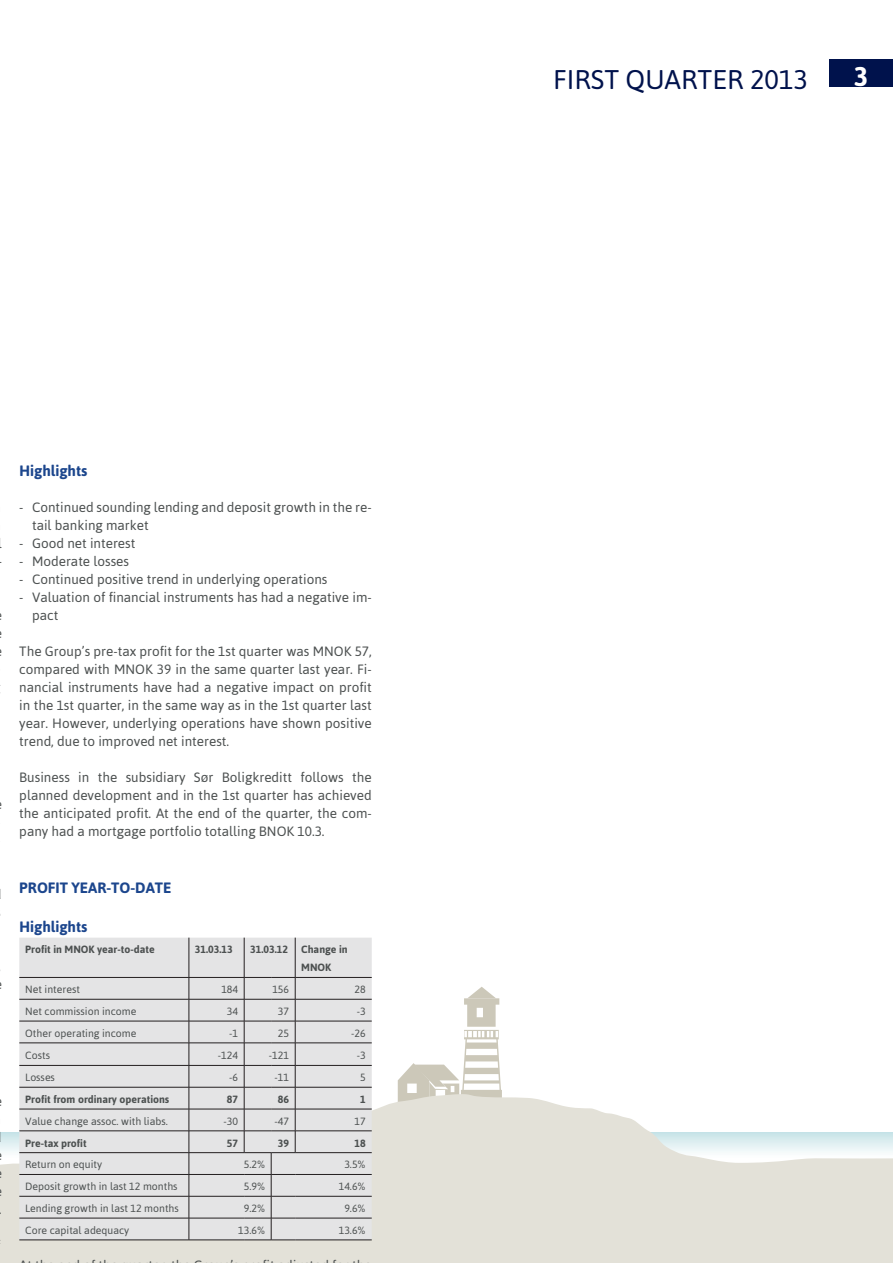
<style>
.page{position:relative;width:893px;height:1263px;background:#fff}
.page>*{position:absolute;margin:0;border:0;box-sizing:border-box;transform-origin:0 0}
.t1{font:27px "Asap";color:#00124c}
.t2{font:700 27px "Asap";color:#fff}
.t3{font:700 15px "Asap";color:#1c468d}
.t4{font:13.5px/18px "Asap";color:#4d5151}
.t5{font:10.5px "Asap";color:#4d5151}
.t6{font:700 10.5px/18px "Asap";color:#4d5151}
</style>
<div class="page">
<svg style="left:464px;top:987px;width:36px;height:74px"></svg>
<svg style="left:0;top:1061px;width:893px;height:202px;fill:#e3e1d8"></svg>
<div style="left:19px;top:938px;width:353px;height:301px;background:#e4e4e5"></div>
<hr style="left:189px;top:938px;width:1px;height:39px;background:#231f20">
<hr style="left:244px;top:938px;width:1px;height:39px;background:#231f20">
<hr style="left:295px;top:938px;width:1px;height:39px;background:#231f20">
<hr style="left:19px;top:977px;width:170px;height:1px;background:#231f20">
<hr style="left:295px;top:977px;width:77px;height:1px;background:#231f20">
<hr style="left:19px;top:999px;width:170px;height:1px;background:#231f20">
<hr style="left:295px;top:999px;width:77px;height:1px;background:#231f20">
<hr style="left:19px;top:1021px;width:170px;height:1px;background:#231f20">
<hr style="left:295px;top:1021px;width:77px;height:1px;background:#231f20">
<hr style="left:19px;top:1042px;width:170px;height:1px;background:#231f20">
<hr style="left:295px;top:1042px;width:77px;height:1px;background:#231f20">
<hr style="left:19px;top:1065px;width:170px;height:1px;background:#231f20">
<hr style="left:295px;top:1065px;width:77px;height:1px;background:#231f20">
<hr style="left:19px;top:1087px;width:170px;height:1px;background:#231f20">
<hr style="left:295px;top:1087px;width:77px;height:1px;background:#231f20">
<hr style="left:19px;top:1109px;width:170px;height:1px;background:#231f20">
<hr style="left:295px;top:1109px;width:77px;height:1px;background:#231f20">
<hr style="left:19px;top:1130px;width:170px;height:1px;background:#231f20">
<hr style="left:295px;top:1130px;width:77px;height:1px;background:#231f20">
<hr style="left:19px;top:1152px;width:170px;height:1px;background:#231f20">
<hr style="left:295px;top:1152px;width:77px;height:1px;background:#231f20">
<hr style="left:19px;top:1174px;width:170px;height:1px;background:#231f20">
<hr style="left:295px;top:1174px;width:77px;height:1px;background:#231f20">
<hr style="left:19px;top:1196px;width:170px;height:1px;background:#231f20">
<hr style="left:295px;top:1196px;width:77px;height:1px;background:#231f20">
<hr style="left:19px;top:1218px;width:170px;height:1px;background:#231f20">
<hr style="left:295px;top:1218px;width:77px;height:1px;background:#231f20">
<hr style="left:19px;top:1239px;width:170px;height:1px;background:#231f20">
<svg style="left:173px;top:977px;width:123px;height:263px;background:#d6d6d7"></svg>
<hr style="left:295px;top:1239px;width:77px;height:1px;background:#231f20">
<div style="left:829px;top:60px;width:64px;height:27px;background:#00124c"></div>
<p class="t3" style="left:19px;top:462px;width:70px">Highlights</p>
<p class="t4" style="left:32px;top:498px;width:341px;text-indent:-13px">- Continued sounding lending and deposit growth in the re&shy;tail banking market</p>
<p class="t4" style="left:19px;top:534px;width:118px">- Good net interest</p>
<p class="t4" style="left:19px;top:552px;width:111px">- Moderate losses</p>
<p class="t4" style="left:19px;top:570px;width:310px">- Continued positive trend in underlying operations</p>
<p class="t4" style="left:32px;top:588px;width:341px;text-indent:-13px">- Valuation of financial instruments has had a negative im&shy;pact</p>
<p class="t4" style="left:19px;top:642px;width:354px;text-align:justify">The Group’s pre-tax profit for the 1st quarter was MNOK 57, compared with MNOK 39 in the same quarter last year. Fi&shy;nancial instruments have had a negative impact on profit in the 1st quarter, in the same way as in the 1st quarter last year. However, underlying operations have shown positive trend, due to improved net interest.</p>
<p class="t4" style="left:19px;top:768px;width:354px;text-align:justify">Business in the subsidiary Sør Boligkreditt follows the planned development and in the 1st quarter has achieved the anticipated profit. At the end of the quarter, the com&shy;pany had a mortgage portfolio totalling BNOK 10.3.</p>
<p class="t3" style="left:19px;top:879px;width:154px">PROFIT YEAR-TO-DATE</p>
<p class="t3" style="left:19px;top:918px;width:70px">Highlights</p>
<p class="t6" style="left:25px;top:941px;width:131px">Profit in MNOK year-to-date</p>
<p class="t6" style="left:195px;top:941px;width:39px">31.03.13</p>
<p class="t6" style="left:250px;top:941px;width:39px">31.03.12</p>
<p class="t6" style="left:301px;top:941px;width:48px">Change in<br>MNOK</p>
<p class="t5" style="left:25px;top:983px;width:56px">Net interest</p>
<p class="t5" style="left:221px;top:983px;width:18px">184</p>
<p class="t5" style="left:272px;top:983px;width:18px">156</p>
<p class="t5" style="left:354px;top:983px;width:13px">28</p>
<p class="t5" style="left:25px;top:1005px;width:113px">Net commission income</p>
<p class="t5" style="left:227px;top:1005px;width:13px">34</p>
<p class="t5" style="left:278px;top:1005px;width:13px">37</p>
<p class="t5" style="left:357px;top:1005px;width:10px">-3</p>
<p class="t5" style="left:25px;top:1027px;width:113px">Other operating income</p>
<p class="t5" style="left:229px;top:1027px;width:10px">-1</p>
<p class="t5" style="left:278px;top:1027px;width:13px">25</p>
<p class="t5" style="left:351px;top:1027px;width:16px">-26</p>
<p class="t5" style="left:25px;top:1049px;width:26px">Costs</p>
<p class="t5" style="left:218px;top:1049px;width:22px">-124</p>
<p class="t5" style="left:269px;top:1049px;width:22px">-121</p>
<p class="t5" style="left:357px;top:1049px;width:10px">-3</p>
<p class="t5" style="left:25px;top:1071px;width:31px">Losses</p>
<p class="t5" style="left:229px;top:1071px;width:10px">-6</p>
<p class="t5" style="left:275px;top:1071px;width:16px">-11</p>
<p class="t5" style="left:360px;top:1071px;width:7px">5</p>
<p class="t6" style="left:25px;top:1090px;width:146px">Profit from ordinary operations</p>
<p class="t6" style="left:227px;top:1090px;width:13px">87</p>
<p class="t6" style="left:278px;top:1090px;width:13px">86</p>
<p class="t6" style="left:360px;top:1090px;width:7px">1</p>
<p class="t5" style="left:25px;top:1115px;width:144px">Value change assoc. with liabs.</p>
<p class="t5" style="left:224px;top:1115px;width:16px">-30</p>
<p class="t5" style="left:275px;top:1115px;width:16px">-47</p>
<p class="t5" style="left:354px;top:1115px;width:13px">17</p>
<p class="t6" style="left:25px;top:1134px;width:63px">Pre-tax profit</p>
<p class="t6" style="left:227px;top:1134px;width:13px">57</p>
<p class="t6" style="left:278px;top:1134px;width:13px">39</p>
<p class="t6" style="left:354px;top:1134px;width:13px">18</p>
<p class="t5" style="left:25px;top:1159px;width:78px">Return on equity</p>
<p class="t5" style="left:244px;top:1159px;width:23px">5.2%</p>
<p class="t5" style="left:344px;top:1159px;width:23px">3.5%</p>
<p class="t5" style="left:25px;top:1180px;width:154px">Deposit growth in last 12 months</p>
<p class="t5" style="left:244px;top:1180px;width:23px">5.9%</p>
<p class="t5" style="left:339px;top:1180px;width:28px">14.6%</p>
<p class="t5" style="left:25px;top:1202px;width:155px">Lending growth in last 12 months</p>
<p class="t5" style="left:244px;top:1202px;width:23px">9.2%</p>
<p class="t5" style="left:344px;top:1202px;width:23px">9.6%</p>
<p class="t5" style="left:25px;top:1224px;width:106px">Core capital adequacy</p>
<p class="t5" style="left:238px;top:1224px;width:28px">13.6%</p>
<p class="t5" style="left:339px;top:1224px;width:28px">13.6%</p>
<p class="t4" style="left:231px;top:1256px;width:4px">’</p>
<h1 class="t1" style="left:553px;top:64px;width:256px">FIRST QUARTER 2013</h1>
<h1 class="t2" style="left:854px;top:61px;width:16px">3</h1>
</div>
